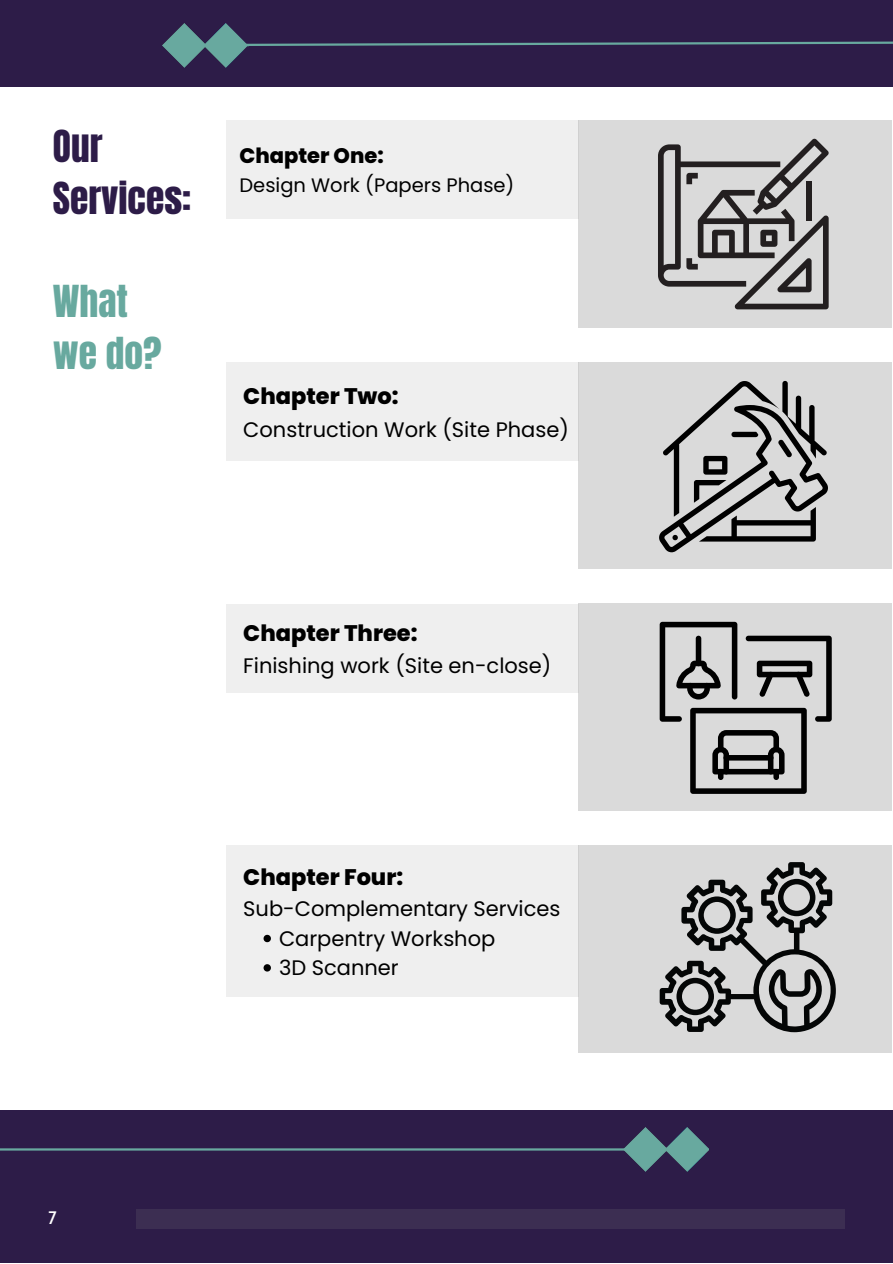
<style>
.page{position:relative;width:893px;height:1264px;background:#fff}
.page>*{position:absolute;margin:0;border:0;box-sizing:border-box;transform-origin:0 0}
.t1{font:37.5px "Anton";color:#2d1c48}
.t2{font:37.5px "Anton";color:#68a99f}
.t3{font:800 22.5px "Poppins";color:#000}
.t4{font:21px "Poppins";color:#000}
.t5{font:800 21px "Poppins";color:#000}
.t6{font:19.5px "Poppins";color:#000}
.t7{font:18px "Kollektif";color:#fff}
</style>
<div class="page">
<div style="left:0;top:0;width:892px;height:87px;background:#2d1c48"></div>
<img style="left:162px;top:23px;width:85px;height:45px">
<svg style="left:238px;top:40px;width:654px;height:7px"></svg>
<div style="left:226px;top:121px;width:352px;height:98px;background:#efefef"></div>
<div style="left:578px;top:121px;width:314px;height:206px;background:#dadada"></div>
<div style="left:226px;top:362px;width:352px;height:98px;background:#efefef"></div>
<div style="left:578px;top:362px;width:314px;height:207px;background:#dadada"></div>
<div style="left:226px;top:604px;width:352px;height:88px;background:#efefef"></div>
<div style="left:578px;top:604px;width:314px;height:206px;background:#dadada"></div>
<svg style="left:658px;top:138px;width:170px;height:171px"></svg>
<svg style="left:659px;top:381px;width:168px;height:171px"></svg>
<svg style="left:659px;top:622px;width:172px;height:171px"></svg>
<div style="left:226px;top:845px;width:352px;height:152px;background:#efefef"></div>
<div style="left:578px;top:845px;width:314px;height:206px;background:#dadada"></div>
<svg style="left:659px;top:862px;width:177px;height:170px"></svg>
<svg style="left:263px;top:934px;width:8px;height:8px"></svg>
<svg style="left:263px;top:964px;width:8px;height:7px"></svg>
<div style="left:0;top:1110px;width:892px;height:152px;background:#2d1c48"></div>
<img style="left:623px;top:1127px;width:85px;height:45px">
<hr style="left:0;top:1148px;width:626px;height:2px;background:#68a99f">
<div style="left:136px;top:1209px;width:708px;height:20px;background:#3f3254"></div>
<p class="t1" style="left:53px;top:119px;width:51px">Our</p>
<p class="t1" style="left:53px;top:171px;width:140px">Services:</p>
<p class="t2" style="left:53px;top:274px;width:77px">What</p>
<p class="t2" style="left:53px;top:326px;width:110px">we do?</p>
<p class="t5" style="left:239px;top:140px;width:146px">Chapter One:</p>
<p class="t6" style="left:239px;top:172px;width:276px">Design Work (Papers Phase)</p>
<p class="t3" style="left:243px;top:380px;width:157px">Chapter Two:</p>
<p class="t4" style="left:243px;top:415px;width:327px">Construction Work (Site Phase)</p>
<p class="t3" style="left:243px;top:617px;width:176px">Chapter Three:</p>
<p class="t4" style="left:243px;top:650px;width:309px">Finishing work (Site en-close)</p>
<p class="t3" style="left:243px;top:861px;width:161px">Chapter Four:</p>
<p class="t4" style="left:243px;top:894px;width:318px">Sub-Complementary Services</p>
<p class="t4" style="left:279px;top:923px;width:218px">Carpentry Workshop</p>
<p class="t4" style="left:279px;top:953px;width:121px">3D Scanner</p>
<p class="t7" style="left:48px;top:1209px;width:10px">7</p>
<p class="t7" style="left:50px;top:1209px;width:7px">1</p>
</div>
